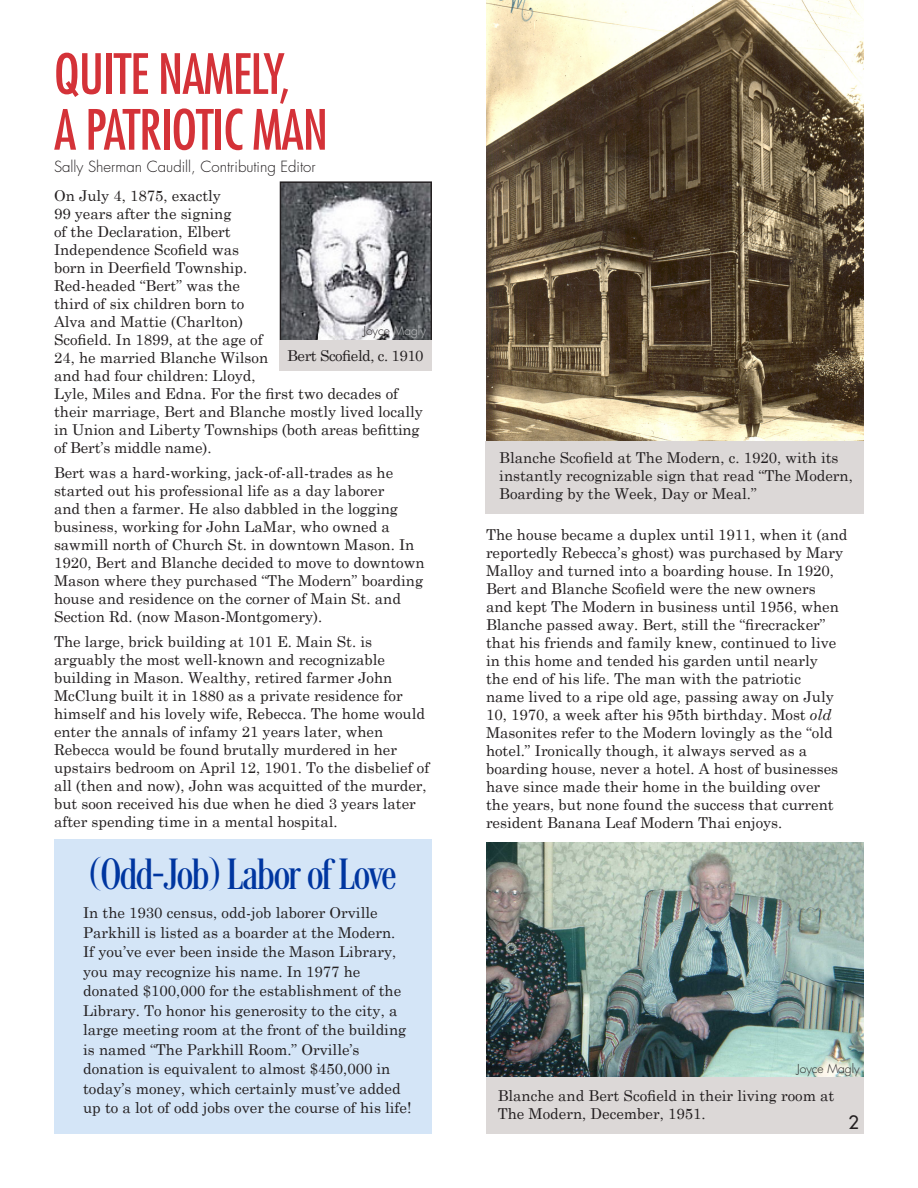
<style>
.page{position:relative;width:918px;height:1188px;background:#fff}
.page>*{position:absolute;margin:0;border:0;box-sizing:border-box;transform-origin:0 0}
.t1{font:condensed 54px/55.8px "Futura";letter-spacing:-.02em;color:#d43238}
.t2{font:45px "Desire Basic";color:#0036a0}
.subhead{font:18px "Futura";color:#231f20}
.Body_Copy{font:15px/18px "Century Schoolbook";color:#231f20}
.Byline{font:300 15px "Futura";color:#231f20}
.Body_Copy-2{font:15px "Century Schoolbook";letter-spacing:-.03em;color:#231f20}
.Byline-2{font:300 12px "Futura";color:#231f20}
.s1{color:#c1c2c4}
.s2{font-style:italic}
</style>
<div class="page">
<div style="left:54px;top:840px;width:378px;height:294px;background:#d4e5f7"></div>
<img style="left:486px;top:843px;width:378px;height:235px">
<div style="left:486px;top:1078px;width:378px;height:56px;background:#dcd8d7"></div>
<img style="left:486px;top:0;width:377px;height:442px">
<div style="left:485px;top:442px;width:378px;height:72px;background:#dcd8d7"></div>
<img style="left:282px;top:183px;width:148px;height:157px">
<div style="left:280px;top:181px;width:152px;height:161px;border:1px solid #231f20"></div>
<div style="left:280px;top:340px;width:152px;height:31px;background:#dcd8d7"></div>
<p class="t1" style="left:54px;top:45px;width:276px">QUITE NAMELY,<br>A PATRIOTIC MAN</p>
<p class="Byline" style="left:54px;top:157px;width:263px">Sally Sherman Caudill, Contributing Editor</p>
<p class="Body_Copy" style="left:54px;top:186px;width:370px">On July 4, 1875, exactly<br>99 years after the signing<br>of the Declaration, Elbert<br>Independence Scofield was<br>born in Deerfield Township.<br>Red-headed “Bert” was the<br>third of six children born to<br>Alva and Mattie (Charlton)<br>Scofield. In 1899, at the age of<br>24, he married Blanche Wilson<br>and had four children: Lloyd,<br>Lyle, Miles and Edna. For the first two decades of their marriage, Bert and Blanche mostly lived locally in Union and Liberty Townships (both areas befitting of Bert’s middle name).</p>
<p class="Body_Copy" style="left:54px;top:463px;width:372px">Bert was a hard-working, jack-of-all-trades as he started out his professional life as a day laborer<br>and then a farmer. He also dabbled in the logging business, working for John LaMar, who owned a sawmill north of Church St. in downtown Mason. In 1920, Bert and Blanche decided to move to downtown Mason where they purchased “The Modern” boarding house and residence on the corner of Main St. and Section Rd. (now Mason-Montgomery).</p>
<p class="Body_Copy" style="left:54px;top:632px;width:377px">The large, brick building at 101 E. Main St. is arguably the most well-known and recognizable building in Mason. Wealthy, retired farmer John McClung built it in 1880 as a private residence for himself and his lovely wife, Rebecca. The home would enter the annals of infamy 21 years later, when Rebecca would be found brutally murdered in her upstairs bedroom on April 12, 1901. To the disbelief of all (then and now), John was acquitted of the murder, but soon received his due when he died 3 years later after spending time in a mental hospital.</p>
<p class="Byline-2" style="left:363px;top:323px;width:64px">Joyce <span class="s1">Magly</span></p>
<p class="Body_Copy-2" style="left:287px;top:346px;width:138px">Bert Scofield, c. 1910</p>
<p class="t2" style="left:90px;top:847px;width:307px">(Odd-Job) Labor of Love</p>
<p class="Body_Copy" style="left:83px;top:903px;width:330px;line-height:19.5px">In the 1930 census, odd-job laborer Orville Parkhill is listed as a boarder at the Modern.<br>If you’ve ever been inside the Mason Library, you may recognize his name. In 1977 he donated $100,000 for the establishment of the Library. To honor his generosity to the city, a large meeting room at the front of the building is named “The Parkhill Room.” Orville’s donation is equivalent to almost $450,000 in today’s money, which certainly must’ve added up to a lot of odd jobs over the course of his life!</p>
<p class="Body_Copy" style="left:499px;top:449px;width:355px">Blanche Scofield at The Modern, c. 1920, with its instantly recognizable sign that read “The Modern,<br>Boarding by the Week, Day or Meal.”</p>
<p class="Body_Copy" style="left:486px;top:526px;width:363px">The house became a duplex until 1911, when it (and reportedly Rebecca’s ghost) was purchased by Mary Malloy and turned into a boarding house. In 1920, Bert and Blanche Scofield were the new owners<br>and kept The Modern in business until 1956, when Blanche passed away. Bert, still the “firecracker” that his friends and family knew, continued to live in this home and tended his garden until nearly<br>the end of his life. The man with the patriotic<br>name lived to a ripe old age, passing away on July 10, 1970, a week after his 95th birthday. Most <span class="s2">old </span>Masonites refer to the Modern lovingly as the “old hotel.” Ironically though, it always served as a boarding house, never a hotel. A host of businesses have since made their home in the building over<br>the years, but none found the success that current resident Banana Leaf Modern Thai enjoys.</p>
<p class="Byline-2" style="left:797px;top:1060px;width:64px">Joyce Magly</p>
<p class="Body_Copy" style="left:498px;top:1087px;width:338px">Blanche and Bert Scofield in their living room at<br>The Modern, December, 1951.</p>
<p class="subhead" style="left:844px;top:1109px;width:12px">4</p>
<p class="subhead" style="left:848px;top:1111px;width:12px">2</p>
</div>
